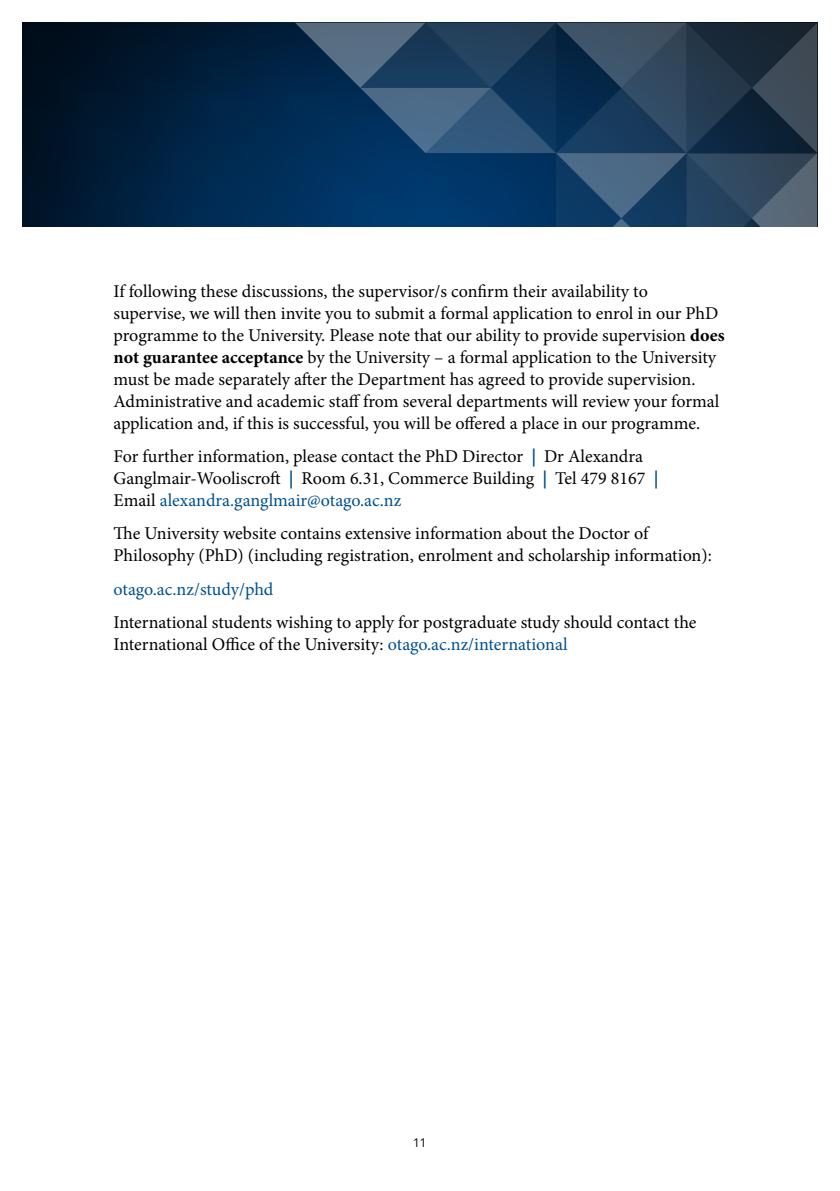
<style>
.page{position:relative;width:840px;height:1191px;background:#fff}
.page>*{position:absolute;margin:0;border:0;box-sizing:border-box;transform-origin:0 0}
.t1{font:18px/22px "Minion Pro";color:#000}
.t2{font:18px "Minion Pro";letter-spacing:-.005em;color:#00508f}
.t3{font:12px "Open Sans";color:#000}
.s1{font-weight:700}
.s2{font-weight:700;color:#00508f}
.s3{color:#00508f}
</style>
<div class="page">
<img style="left:23px;top:23px;width:272px;height:204px">
<svg style="left:295px;top:23px;width:521px;height:204px;background:#1e4060"></svg>
<p class="t1" style="left:113px;top:280px;width:612px">If following these discussions, the supervisor/s confirm their availability to<br>supervise, we will then invite you to submit a formal application to enrol in our PhD programme to the University. Please note that our ability to provide supervision <span class="s1">does not guarantee acceptance</span> by the University – a formal application to the University must be made separately after the Department has agreed to provide supervision.<br>Administrative and academic staff from several departments will review your formal application and, if this is successful, you will be offered a place in our programme.</p>
<p class="t1" style="left:113px;top:445px;width:546px">For further information, please contact the PhD Director <span class="s2">|</span> Dr Alexandra<br>Ganglmair-Wooliscroft <span class="s2">|</span> Room 6.31, Commerce Building <span class="s2">|</span> Tel 479 8167 <span class="s2">|<br></span>Email <span class="s3">alexandra.ganglmair@otago.ac.nz</span></p>
<p class="t1" style="left:113px;top:523px;width:599px">The University website contains extensive information about the Doctor of<br>Philosophy (PhD) (including registration, enrolment and scholarship information):</p>
<p class="t2" style="left:113px;top:577px;width:161px">otago.ac.nz/study/phd</p>
<p class="t1" style="left:113px;top:611px;width:584px">International students wishing to apply for postgraduate study should contact the<br>International Office of the University: <span class="s3">otago.ac.nz/international</span></p>
<p class="t3" style="left:413px;top:1134px;width:15px">11</p>
</div>
